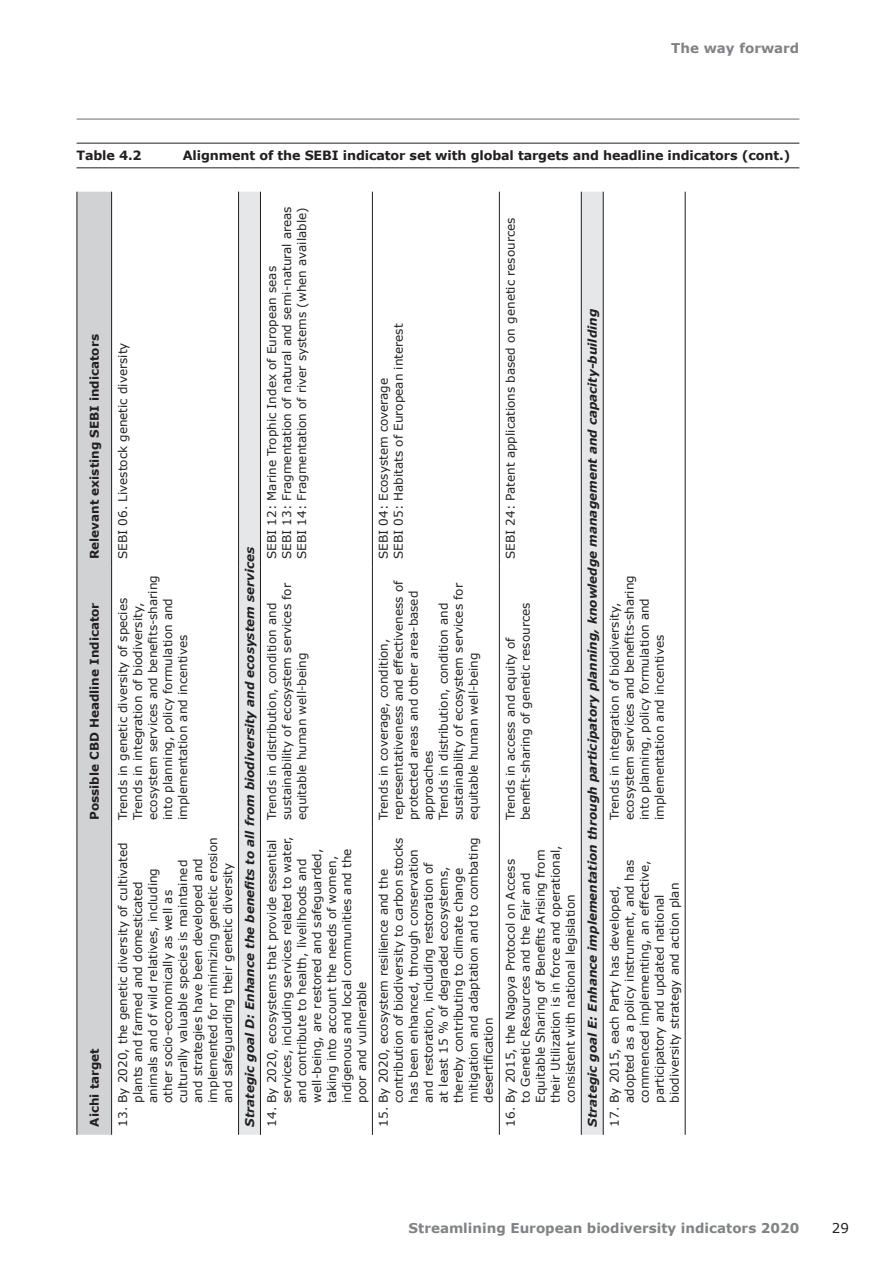
<style>
.page{position:relative;width:893px;height:1263px;background:#fff}
.page>*{position:absolute;margin:0;border:0;box-sizing:border-box;transform-origin:0 0}
.t1{font:700 13.5px "Verdana";color:#808285}
.t2{font:13.5px "Verdana";color:#231f20}
.Figure_Title{font:700 12.75px "Verdana";letter-spacing:-.01em;color:#231f20}
.Table_body{font:12px/15px "Verdana";color:#231f20}
.Table_body-2{font:italic 700 12px "Verdana";color:#231f20}
.Table_head{font:700 12px "Verdana";color:#231f20}
</style>
<div class="page">
<hr style="left:77px;top:119px;width:722px;height:1px;background:#6c6d70">
<hr style="left:77px;top:143px;width:722px;height:1px;background:#231f20">
<hr style="left:77px;top:168px;width:722px;height:1px;background:#231f20">
<div style="left:78px;top:192px;width:33px;height:943px;background:#d1d2d4"></div>
<svg style="left:239px;top:192px;width:364px;height:943px"></svg>
<hr style="left:111px;top:828px;width:1px;height:307px;background:#231f20">
<hr style="left:111px;top:567px;width:1px;height:261px;background:#231f20">
<hr style="left:111px;top:192px;width:1px;height:375px;background:#231f20">
<hr style="left:238px;top:828px;width:1px;height:307px;background:#231f20">
<hr style="left:238px;top:567px;width:1px;height:261px;background:#231f20">
<hr style="left:238px;top:192px;width:1px;height:375px;background:#231f20">
<hr style="left:260px;top:828px;width:1px;height:307px;background:#231f20">
<hr style="left:260px;top:567px;width:1px;height:261px;background:#231f20">
<hr style="left:260px;top:192px;width:1px;height:375px;background:#231f20">
<hr style="left:372px;top:828px;width:1px;height:307px;background:#231f20">
<hr style="left:372px;top:567px;width:1px;height:261px;background:#231f20">
<hr style="left:372px;top:192px;width:1px;height:375px;background:#231f20">
<hr style="left:499px;top:828px;width:1px;height:307px;background:#231f20">
<hr style="left:499px;top:567px;width:1px;height:261px;background:#231f20">
<hr style="left:499px;top:192px;width:1px;height:375px;background:#231f20">
<hr style="left:581px;top:828px;width:1px;height:307px;background:#231f20">
<hr style="left:581px;top:567px;width:1px;height:261px;background:#231f20">
<hr style="left:581px;top:192px;width:1px;height:375px;background:#231f20">
<hr style="left:603px;top:828px;width:1px;height:307px;background:#231f20">
<hr style="left:603px;top:567px;width:1px;height:261px;background:#231f20">
<hr style="left:603px;top:192px;width:1px;height:375px;background:#231f20">
<hr style="left:685px;top:828px;width:1px;height:307px;background:#231f20">
<hr style="left:685px;top:567px;width:1px;height:261px;background:#231f20">
<hr style="left:685px;top:192px;width:1px;height:375px;background:#231f20">
<hr style="left:77px;top:828px;width:1px;height:307px;background:#231f20">
<hr style="left:77px;top:567px;width:1px;height:261px;background:#231f20">
<hr style="left:77px;top:192px;width:1px;height:375px;background:#231f20">
<p class="t1" style="left:671px;top:40px;width:130px">The way forward</p>
<p class="Figure_Title" style="left:77px;top:147px;width:67px">Table 4.2</p>
<p class="Figure_Title" style="left:183px;top:147px;width:609px">Alignment of the SEBI indicator set with global targets and headline indicators (cont.)</p>
<p class="Table_head" style="left:87px;top:559px;width:226px;rotate:-90deg">Relevant existing SEBI indicators</p>
<p class="Table_head" style="left:87px;top:820px;width:219px;rotate:-90deg">Possible CBD Headline Indicator</p>
<p class="Table_head" style="left:87px;top:1127px;width:80px;rotate:-90deg">Aichi target</p>
<p class="Table_body" style="left:115px;top:559px;width:218px;rotate:-90deg">SEBI 06. Livestock genetic diversity</p>
<p class="Table_body" style="left:130px;top:820px;width:246px;rotate:-90deg">Trends in integration of biodiversity, ecosystem services and benefits‑sharing into planning, policy formulation and implementation and incentives</p>
<p class="Table_body" style="left:115px;top:820px;width:224px;rotate:-90deg">Trends in genetic diversity of species</p>
<p class="Table_body" style="left:115px;top:1103px;width:267px;text-indent:-24px;rotate:-90deg">13. By 2020, the genetic diversity of cultivated plants and farmed and domesticated animals and of wild relatives, including other socio-economically as well as culturally valuable species is maintained and strategies have been developed and implemented for minimizing genetic erosion and safeguarding their genetic diversity</p>
<p class="Table_body-2" style="left:242px;top:1127px;width:581px;rotate:-90deg">Strategic goal D: Enhance the benefits to all from biodiversity and ecosystem services</p>
<p class="Table_body" style="left:279px;top:559px;width:354px;rotate:-90deg">SEBI 13: Fragmentation of natural and semi-natural areas</p>
<p class="Table_body" style="left:294px;top:559px;width:353px;rotate:-90deg">SEBI 14: Fragmentation of river systems (when available)</p>
<p class="Table_body" style="left:264px;top:559px;width:294px;rotate:-90deg">SEBI 12: Marine Trophic Index of European seas</p>
<p class="Table_body" style="left:264px;top:820px;width:238px;rotate:-90deg">Trends in distribution, condition and sustainability of ecosystem services for equitable human well-being</p>
<p class="Table_body" style="left:264px;top:1103px;width:268px;text-indent:-24px;rotate:-90deg">14. By 2020, ecosystems that provide essential services, including services related to water, and contribute to health, livelihoods and well-being, are restored and safeguarded, taking into account the needs of women, indigenous and local communities and the poor and vulnerable</p>
<p class="Table_body" style="left:391px;top:559px;width:237px;rotate:-90deg">SEBI 05: Habitats of European interest</p>
<p class="Table_body" style="left:376px;top:559px;width:183px;rotate:-90deg">SEBI 04: Ecosystem coverage</p>
<p class="Table_body" style="left:376px;top:820px;width:241px;rotate:-90deg">Trends in coverage, condition, representativeness and effectiveness of protected areas and other area-based approaches</p>
<p class="Table_body" style="left:436px;top:820px;width:238px;rotate:-90deg">Trends in distribution, condition and sustainability of ecosystem services for equitable human well-being</p>
<p class="Table_body" style="left:376px;top:1103px;width:267px;text-indent:-24px;rotate:-90deg">15. By 2020, ecosystem resilience and the contribution of biodiversity to carbon stocks has been enhanced, through conservation and restoration, including restoration of<br>at least 15 % of degraded ecosystems, thereby contributing to climate change mitigation and adaptation and to combating desertification</p>
<p class="Table_body" style="left:503px;top:559px;width:343px;rotate:-90deg">SEBI 24: Patent applications based on genetic resources</p>
<p class="Table_body" style="left:503px;top:820px;width:219px;rotate:-90deg">Trends in access and equity of benefit‑sharing of genetic resources</p>
<p class="Table_body" style="left:503px;top:1103px;width:259px;text-indent:-24px;rotate:-90deg">16. By 2015, the Nagoya Protocol on Access to Genetic Resources and the Fair and Equitable Sharing of Benefits Arising from their Utilization is in force and operational, consistent with national legislation</p>
<p class="Table_body-2" style="left:585px;top:1127px;width:819px;rotate:-90deg">Strategic goal E: Enhance implementation through participatory planning, knowledge management and capacity-building</p>
<p class="Table_body" style="left:606px;top:820px;width:246px;rotate:-90deg">Trends in integration of biodiversity, ecosystem services and benefits‑sharing into planning, policy formulation and implementation and incentives</p>
<p class="Table_body" style="left:606px;top:1103px;width:244px;text-indent:-24px;rotate:-90deg">17. By 2015, each Party has developed, adopted as a policy instrument, and has commenced implementing, an effective, participatory and updated national biodiversity strategy and action plan</p>
<p class="t1" style="left:409px;top:1219px;width:392px">Streamlining European biodiversity indicators 2020</p>
<p class="t2" style="left:832px;top:1219px;width:19px">29</p>
</div>
